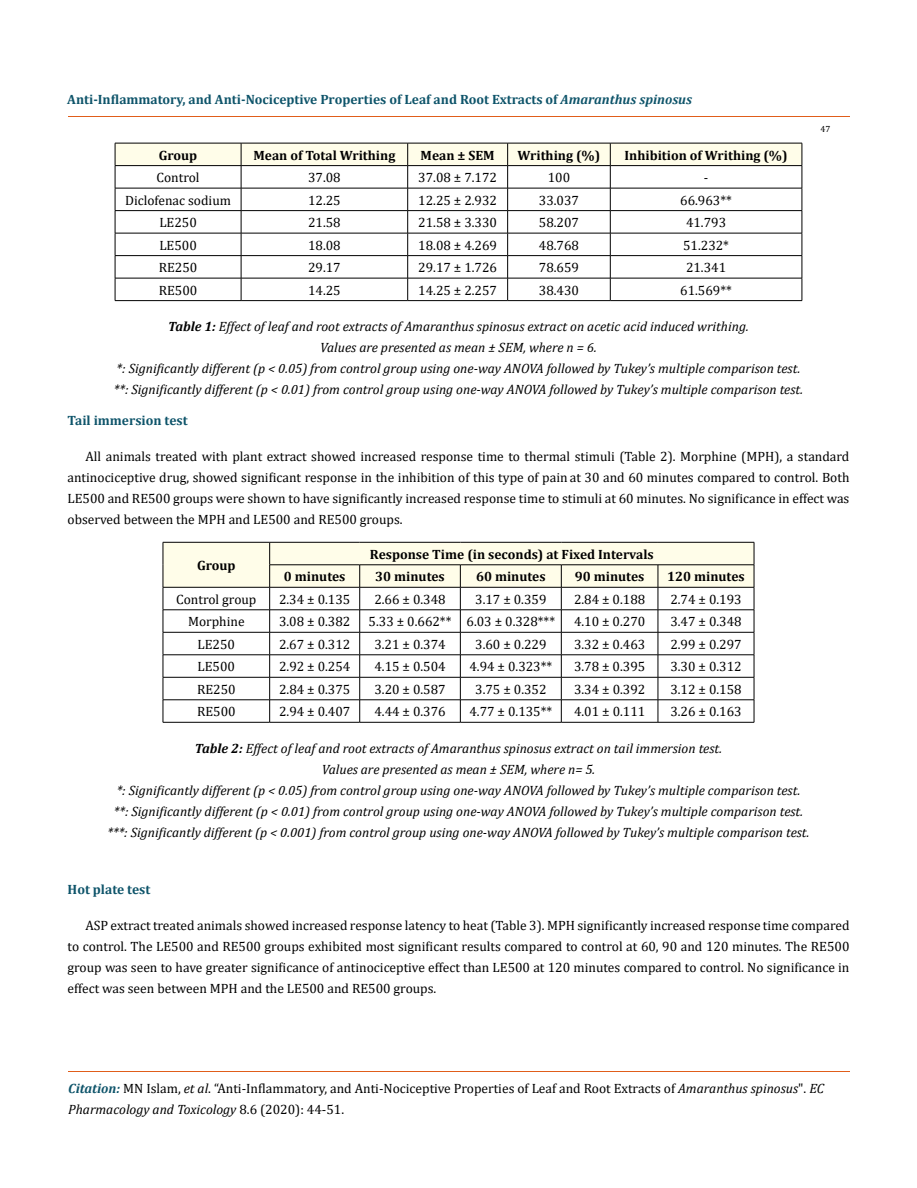
<style>
.page{position:relative;width:917px;height:1188px;background:#fff}
.page>*{position:absolute;margin:0;border:0;box-sizing:border-box;transform-origin:0 0}
.t1{font:13.5px/21px "Cambria";color:#000;text-align:justify}
.t2{font:italic 13.5px/21px "Cambria";color:#000;text-align:center}
.t3{font:700 13.5px "Cambria";color:#000}
.t4{font:700 13.5px "Cambria";color:#0e546a}
.t5{font:9px "Cambria";color:#000}
.s1{font-style:italic}
.s2{font-weight:700}
.s3{font-weight:700;font-style:italic;color:#0e546a}
</style>
<div class="page">
<hr style="left:68px;top:117px;width:781px;height:1px;background:#e05d1a">
<hr style="left:68px;top:1072px;width:781px;height:1px;background:#e05d1a">
<svg style="left:115px;top:143px;width:687px;height:157px"></svg>
<hr style="left:115px;top:300px;width:126px;height:1px;background:#000">
<hr style="left:241px;top:300px;width:166px;height:1px;background:#000">
<hr style="left:407px;top:300px;width:100px;height:1px;background:#000">
<hr style="left:507px;top:300px;width:103px;height:1px;background:#000">
<hr style="left:610px;top:300px;width:192px;height:1px;background:#000">
<svg style="left:163px;top:542px;width:591px;height:180px"></svg>
<hr style="left:163px;top:722px;width:107px;height:1px;background:#000">
<hr style="left:270px;top:722px;width:90px;height:1px;background:#000">
<hr style="left:360px;top:722px;width:100px;height:1px;background:#000">
<hr style="left:460px;top:722px;width:101px;height:1px;background:#000">
<hr style="left:561px;top:722px;width:97px;height:1px;background:#000">
<hr style="left:658px;top:722px;width:96px;height:1px;background:#000">
<p class="t4" style="left:67px;top:90px;width:626px">Anti-Inflammatory, and Anti-Nociceptive Properties of Leaf and Root Extracts of <span class="s1">Amaranthus spinosus</span></p>
<p class="t3" style="left:159px;top:145px;width:40px">Group</p>
<p class="t3" style="left:253px;top:145px;width:143px">Mean of Total Writhing</p>
<p class="t3" style="left:420px;top:145px;width:76px">Mean ± SEM</p>
<p class="t3" style="left:517px;top:145px;width:84px">Writhing (%)</p>
<p class="t3" style="left:624px;top:145px;width:165px">Inhibition of Writhing (%)</p>
<p class="t1" style="left:156px;top:167px;width:45px">Control</p>
<p class="t1" style="left:308px;top:167px;width:34px">37.08</p>
<p class="t1" style="left:418px;top:167px;width:80px">37.08 ± 7.172</p>
<p class="t1" style="left:547px;top:167px;width:24px">100</p>
<p class="t1" style="left:703px;top:167px;width:6px">-</p>
<p class="t1" style="left:125px;top:189px;width:107px">Diclofenac sodium</p>
<p class="t1" style="left:308px;top:189px;width:34px">12.25</p>
<p class="t1" style="left:418px;top:189px;width:80px">12.25 ± 2.932</p>
<p class="t1" style="left:539px;top:189px;width:42px">33.037</p>
<p class="t1" style="left:680px;top:189px;width:53px">66.963**</p>
<p class="t1" style="left:159px;top:212px;width:39px">LE250</p>
<p class="t1" style="left:308px;top:212px;width:34px">21.58</p>
<p class="t1" style="left:418px;top:212px;width:80px">21.58 ± 3.330</p>
<p class="t1" style="left:539px;top:212px;width:42px">58.207</p>
<p class="t1" style="left:686px;top:212px;width:42px">41.793</p>
<p class="t1" style="left:159px;top:234px;width:39px">LE500</p>
<p class="t1" style="left:308px;top:234px;width:34px">18.08</p>
<p class="t1" style="left:418px;top:234px;width:80px">18.08 ± 4.269</p>
<p class="t1" style="left:539px;top:234px;width:42px">48.768</p>
<p class="t1" style="left:683px;top:234px;width:47px">51.232*</p>
<p class="t1" style="left:159px;top:257px;width:40px">RE250</p>
<p class="t1" style="left:308px;top:257px;width:34px">29.17</p>
<p class="t1" style="left:418px;top:257px;width:80px">29.17 ± 1.726</p>
<p class="t1" style="left:539px;top:257px;width:42px">78.659</p>
<p class="t1" style="left:686px;top:257px;width:42px">21.341</p>
<p class="t1" style="left:159px;top:279px;width:40px">RE500</p>
<p class="t1" style="left:308px;top:279px;width:34px">14.25</p>
<p class="t1" style="left:418px;top:279px;width:80px">14.25 ± 2.257</p>
<p class="t1" style="left:539px;top:279px;width:42px">38.430</p>
<p class="t1" style="left:680px;top:279px;width:53px">61.569**</p>
<p class="t2" style="left:114px;top:315px;width:690px"><span class="s2">Table 1:</span> Effect of leaf and root extracts of Amaranthus spinosus extract on acetic acid induced writhing.<br>Values are presented as mean ± SEM, where n = 6.<br>*: Significantly different (p &lt; 0.05) from control group using one-way ANOVA followed by Tukey’s multiple comparison test. **: Significantly different (p &lt; 0.01) from control group using one-way ANOVA followed by Tukey’s multiple comparison test.</p>
<p class="t5" style="left:820px;top:123px;width:11px">47</p>
<p class="t4" style="left:68px;top:411px;width:122px">Tail immersion test</p>
<p class="t1" style="left:68px;top:446px;width:783px;text-indent:18px">All animals treated with plant extract showed increased response time to thermal stimuli (Table 2). Morphine (MPH), a standard antinociceptive drug, showed significant response in the inhibition of this type of pain at 30 and 60 minutes compared to control. Both LE500 and RE500 groups were shown to have significantly increased response time to stimuli at 60 minutes. No significance in effect was observed between the MPH and LE500 and RE500 groups.</p>
<p class="t3" style="left:197px;top:556px;width:40px">Group</p>
<p class="t3" style="left:370px;top:545px;width:285px">Response Time (in seconds) at Fixed Intervals</p>
<p class="t3" style="left:284px;top:567px;width:63px">0 minutes</p>
<p class="t3" style="left:375px;top:567px;width:71px">30 minutes</p>
<p class="t3" style="left:476px;top:567px;width:71px">60 minutes</p>
<p class="t3" style="left:575px;top:567px;width:71px">90 minutes</p>
<p class="t3" style="left:667px;top:567px;width:79px">120 minutes</p>
<p class="t1" style="left:176px;top:589px;width:82px">Control group</p>
<p class="t1" style="left:279px;top:589px;width:73px">2.34 ± 0.135</p>
<p class="t1" style="left:374px;top:589px;width:73px">2.66 ± 0.348</p>
<p class="t1" style="left:475px;top:589px;width:73px">3.17 ± 0.359</p>
<p class="t1" style="left:574px;top:589px;width:73px">2.84 ± 0.188</p>
<p class="t1" style="left:670px;top:589px;width:73px">2.74 ± 0.193</p>
<p class="t1" style="left:188px;top:611px;width:58px">Morphine</p>
<p class="t1" style="left:279px;top:611px;width:73px">3.08 ± 0.382</p>
<p class="t1" style="left:368px;top:611px;width:188px">5.33 ± 0.662** 6.03 ± 0.328***</p>
<p class="t1" style="left:574px;top:611px;width:73px">4.10 ± 0.270</p>
<p class="t1" style="left:670px;top:611px;width:73px">3.47 ± 0.348</p>
<p class="t1" style="left:198px;top:634px;width:39px">LE250</p>
<p class="t1" style="left:279px;top:634px;width:73px">2.67 ± 0.312</p>
<p class="t1" style="left:374px;top:634px;width:73px">3.21 ± 0.374</p>
<p class="t1" style="left:475px;top:634px;width:73px">3.60 ± 0.229</p>
<p class="t1" style="left:574px;top:634px;width:73px">3.32 ± 0.463</p>
<p class="t1" style="left:670px;top:634px;width:73px">2.99 ± 0.297</p>
<p class="t1" style="left:198px;top:656px;width:39px">LE500</p>
<p class="t1" style="left:279px;top:656px;width:73px">2.92 ± 0.254</p>
<p class="t1" style="left:374px;top:656px;width:73px">4.15 ± 0.504</p>
<p class="t1" style="left:469px;top:656px;width:84px">4.94 ± 0.323**</p>
<p class="t1" style="left:574px;top:656px;width:73px">3.78 ± 0.395</p>
<p class="t1" style="left:670px;top:656px;width:73px">3.30 ± 0.312</p>
<p class="t1" style="left:197px;top:679px;width:40px">RE250</p>
<p class="t1" style="left:279px;top:679px;width:73px">2.84 ± 0.375</p>
<p class="t1" style="left:374px;top:679px;width:73px">3.20 ± 0.587</p>
<p class="t1" style="left:475px;top:679px;width:73px">3.75 ± 0.352</p>
<p class="t1" style="left:574px;top:679px;width:73px">3.34 ± 0.392</p>
<p class="t1" style="left:670px;top:679px;width:73px">3.12 ± 0.158</p>
<p class="t1" style="left:197px;top:701px;width:40px">RE500</p>
<p class="t1" style="left:279px;top:701px;width:73px">2.94 ± 0.407</p>
<p class="t1" style="left:374px;top:701px;width:73px">4.44 ± 0.376</p>
<p class="t1" style="left:469px;top:701px;width:84px">4.77 ± 0.135**</p>
<p class="t1" style="left:574px;top:701px;width:73px">4.01 ± 0.111</p>
<p class="t1" style="left:670px;top:701px;width:73px">3.26 ± 0.163</p>
<p class="t2" style="left:107px;top:737px;width:703px"><span class="s2">Table 2:</span> Effect of leaf and root extracts of Amaranthus spinosus extract on tail immersion test.<br>Values are presented as mean ± SEM, where n= 5.<br>*: Significantly different (p &lt; 0.05) from control group using one-way ANOVA followed by Tukey’s multiple comparison test.<br>**: Significantly different (p &lt; 0.01) from control group using one-way ANOVA followed by Tukey’s multiple comparison test. ***: Significantly different (p &lt; 0.001) from control group using one-way ANOVA followed by Tukey’s multiple comparison test.</p>
<p class="t4" style="left:68px;top:880px;width:84px">Hot plate test</p>
<p class="t1" style="left:68px;top:915px;width:783px;text-indent:18px">ASP extract treated animals showed increased response latency to heat (Table 3). MPH significantly increased response time compared to control. The LE500 and RE500 groups exhibited most significant results compared to control at 60, 90 and 120 minutes. The RE500 group was seen to have greater significance of antinociceptive effect than LE500 at 120 minutes compared to control. No significance in effect was seen between MPH and the LE500 and RE500 groups.</p>
<p class="t1" style="left:68px;top:1078px;width:757px"><span class="s3">Citation:</span> MN Islam, <span class="s1">et al</span>. “Anti-Inflammatory, and Anti-Nociceptive Properties of Leaf and Root Extracts of <span class="s1">Amaranthus spinosus</span>". <span class="s1">EC<br>Pharmacology and Toxicology</span> 8.6 (2020): 44-51.</p>
</div>
